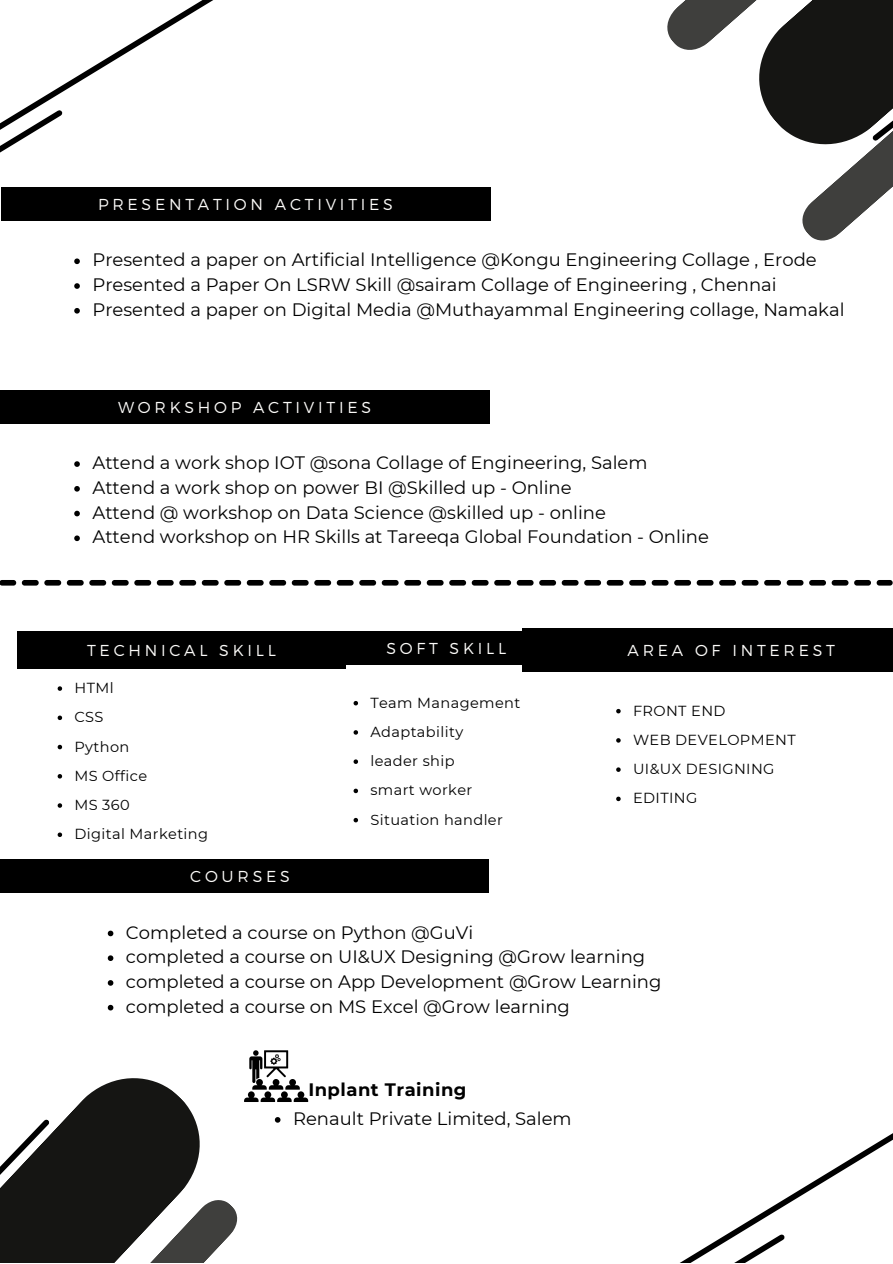
<style>
.page{position:relative;width:893px;height:1264px;background:#fff}
.page>*{position:absolute;margin:0;border:0;box-sizing:border-box;transform-origin:0 0}
.t1{font:18px "Montserrat";color:#000}
.t2{font:700 18px "Montserrat";letter-spacing:.025em;color:#000}
.t3{font:300 15.75px "Montserrat";letter-spacing:.235em;color:#fbfaf8}
.t4{font:14.55px "Montserrat";letter-spacing:.025em;color:#010101}
</style>
<div class="page">
<div style="left:1px;top:188px;width:489px;height:33px;background:#000"></div>
<div style="left:522px;top:628px;width:370px;height:44px;background:#000"></div>
<div style="left:17px;top:631px;width:328px;height:38px;background:#000"></div>
<svg style="left:667px;top:0;width:225px;height:241px"></svg>
<svg style="left:681px;top:1133px;width:211px;height:129px"></svg>
<div style="left:0;top:390px;width:489px;height:33px;background:#000"></div>
<svg style="left:0;top:580px;width:892px;height:5px"></svg>
<div style="left:311px;top:631px;width:270px;height:33px;background:#000"></div>
<div style="left:0;top:859px;width:488px;height:33px;background:#000"></div>
<svg style="left:58px;top:686px;width:4px;height:4px"></svg>
<svg style="left:58px;top:715px;width:4px;height:5px"></svg>
<svg style="left:58px;top:744px;width:4px;height:5px"></svg>
<svg style="left:58px;top:774px;width:4px;height:4px"></svg>
<svg style="left:58px;top:803px;width:4px;height:4px"></svg>
<svg style="left:58px;top:832px;width:4px;height:5px"></svg>
<svg style="left:353px;top:701px;width:5px;height:4px"></svg>
<svg style="left:353px;top:730px;width:5px;height:4px"></svg>
<svg style="left:353px;top:759px;width:5px;height:5px"></svg>
<svg style="left:353px;top:788px;width:5px;height:5px"></svg>
<svg style="left:353px;top:818px;width:5px;height:4px"></svg>
<svg style="left:0;top:0;width:249px;height:265px"></svg>
<svg style="left:74px;top:283px;width:6px;height:6px"></svg>
<svg style="left:74px;top:308px;width:6px;height:5px"></svg>
<svg style="left:74px;top:461px;width:6px;height:6px"></svg>
<svg style="left:74px;top:486px;width:6px;height:5px"></svg>
<svg style="left:74px;top:510px;width:6px;height:6px"></svg>
<svg style="left:74px;top:535px;width:6px;height:6px"></svg>
<svg style="left:616px;top:709px;width:4px;height:4px"></svg>
<svg style="left:616px;top:738px;width:4px;height:4px"></svg>
<svg style="left:616px;top:767px;width:4px;height:5px"></svg>
<svg style="left:616px;top:796px;width:4px;height:5px"></svg>
<svg style="left:108px;top:930px;width:5px;height:6px"></svg>
<svg style="left:108px;top:955px;width:5px;height:6px"></svg>
<svg style="left:108px;top:980px;width:5px;height:5px"></svg>
<svg style="left:108px;top:1004px;width:5px;height:6px"></svg>
<svg style="left:0;top:1050px;width:308px;height:212px"></svg>
<p class="t3" style="left:98px;top:194px;width:296px">PRESENTATION ACTIVITIES</p>
<p class="t1" style="left:92px;top:249px;width:725px">Presented a paper on Artificial Intelligence @Kongu Engineering Collage , Erode</p>
<p class="t1" style="left:92px;top:274px;width:685px">Presented a Paper On LSRW Skill @sairam Collage of Engineering , Chennai</p>
<p class="t1" style="left:92px;top:298px;width:753px">Presented a paper on Digital Media @Muthayammal Engineering collage, Namakal</p>
<p class="t3" style="left:118px;top:397px;width:254px">WORKSHOP ACTIVITIES</p>
<p class="t1" style="left:92px;top:451px;width:556px">Attend a work shop IOT @sona Collage of Engineering, Salem</p>
<p class="t1" style="left:92px;top:476px;width:480px">Attend a work shop on power BI @Skilled up - Online</p>
<p class="t1" style="left:92px;top:501px;width:515px">Attend @ workshop on Data Science @skilled up - online</p>
<p class="t1" style="left:92px;top:526px;width:618px">Attend workshop on HR Skills at Tareeqa Global Foundation - Online</p>
<p class="t3" style="left:386px;top:638px;width:121px">SOFT SKILL</p>
<p class="t3" style="left:87px;top:640px;width:190px">TECHNICAL SKILL</p>
<p class="t3" style="left:627px;top:640px;width:209px">AREA OF INTEREST</p>
<p class="t4" style="left:74px;top:679px;width:41px">HTMl</p>
<p class="t4" style="left:74px;top:708px;width:31px">CSS</p>
<p class="t4" style="left:74px;top:737px;width:56px">Python</p>
<p class="t4" style="left:74px;top:766px;width:74px">MS Office</p>
<p class="t4" style="left:74px;top:796px;width:57px">MS 360</p>
<p class="t4" style="left:74px;top:825px;width:135px">Digital Marketing</p>
<p class="t3" style="left:190px;top:865px;width:101px">COURSES</p>
<p class="t4" style="left:370px;top:693px;width:151px">Team Management</p>
<p class="t4" style="left:370px;top:722px;width:94px">Adaptability</p>
<p class="t4" style="left:370px;top:752px;width:86px">leader ship</p>
<p class="t4" style="left:370px;top:781px;width:103px">smart worker</p>
<p class="t4" style="left:370px;top:810px;width:134px">Situation handler</p>
<p class="t4" style="left:633px;top:701px;width:94px">FRONT END</p>
<p class="t4" style="left:633px;top:730px;width:164px">WEB DEVELOPMENT</p>
<p class="t4" style="left:633px;top:760px;width:143px">UI&amp;UX DESIGNING</p>
<p class="t4" style="left:633px;top:789px;width:66px">EDITING</p>
<p class="t1" style="left:126px;top:921px;width:349px">Completed a course on Python @GuVi</p>
<p class="t1" style="left:126px;top:945px;width:520px">completed a course on UI&amp;UX Designing @Grow learning</p>
<p class="t1" style="left:126px;top:970px;width:537px">completed a course on App Development @Grow Learning</p>
<p class="t1" style="left:126px;top:995px;width:445px">completed a course on MS Excel @Grow learning</p>
<p class="t2" style="left:308px;top:1078px;width:160px">Inplant Training</p>
<p class="t1" style="left:293px;top:1107px;width:280px">Renault Private Limited, Salem</p>
</div>
